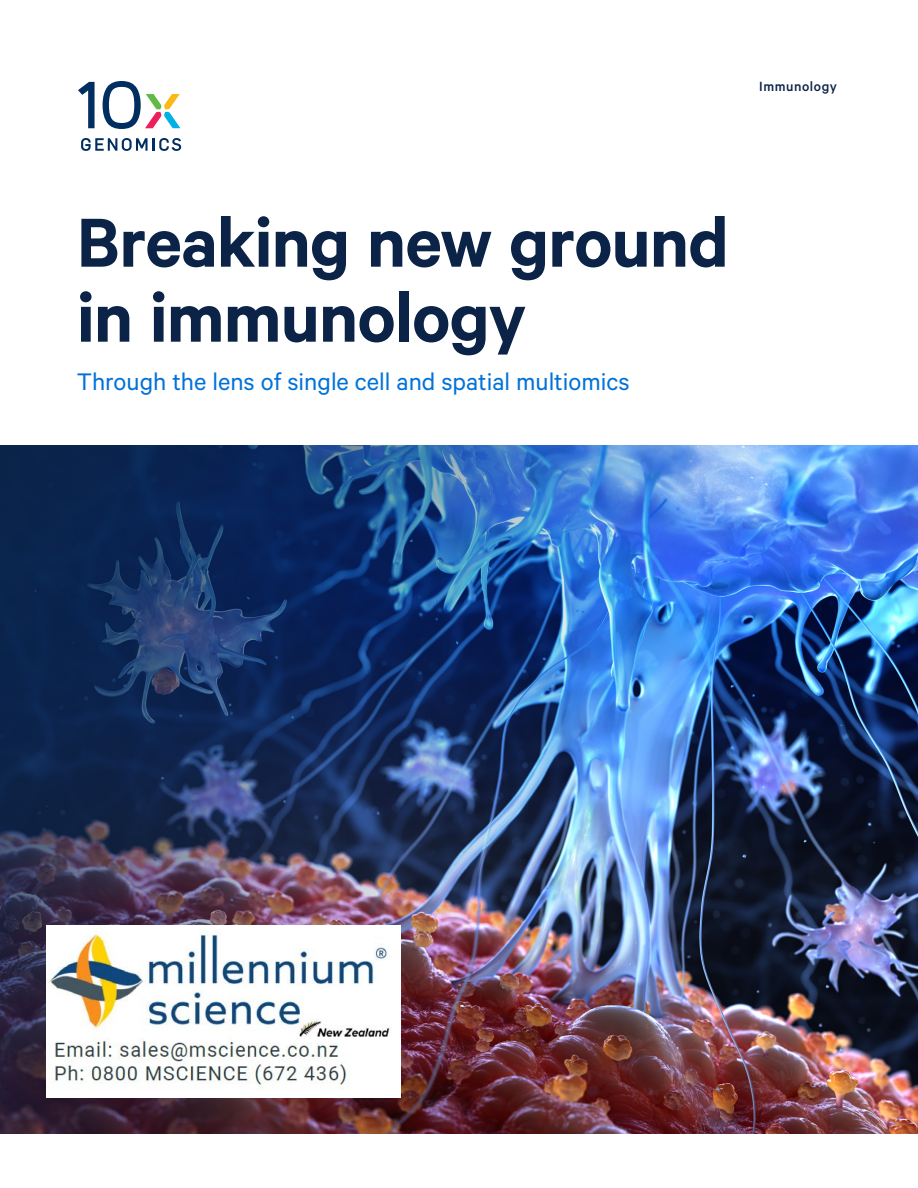
<style>
.page{position:relative;width:918px;height:1188px;background:#fff}
.page>*{position:absolute;margin:0;border:0;box-sizing:border-box;transform-origin:0 0}
.TITLE_-_DOCUMENT_COV{font:600 78px/75px "Calibre";letter-spacing:-.01em;color:#0a2347}
.SUBTITLE_-_DOCUMENT{font:27px "Calibre";color:#0071d9}
.t1{font:500 15px "Calibre";letter-spacing:.035em;color:#0a2347}
</style>
<div class="page">
<svg style="left:78px;top:82px;width:17px;height:46px"></svg>
<svg style="left:103px;top:81px;width:77px;height:48px"></svg>
<svg style="left:81px;top:138px;width:100px;height:13px"></svg>
<img style="left:0;top:446px;width:918px;height:688px">
<img style="left:47px;top:926px;width:354px;height:171px">
<p class="t1" style="left:759px;top:77px;width:79px">Immunology</p>
<p class="TITLE_-_DOCUMENT_COV" style="left:77px;top:203px;width:654px">Breaking new ground in immunology</p>
<p class="SUBTITLE_-_DOCUMENT" style="left:77px;top:366px;width:554px">Through the lens of single cell and spatial multiomics</p>
</div>
